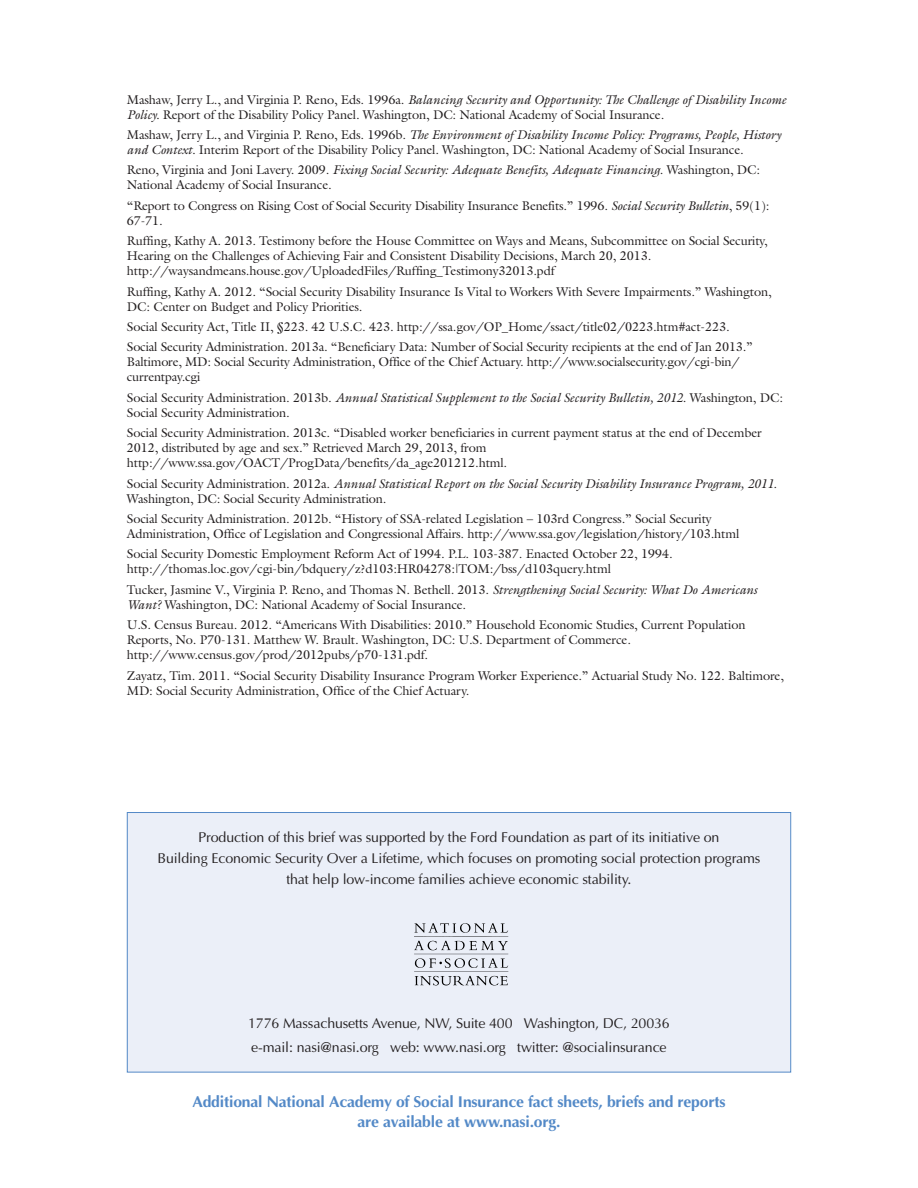
<style>
.page{position:relative;width:918px;height:1188px;background:#fff}
.page>*{position:absolute;margin:0;border:0;box-sizing:border-box;transform-origin:0 0}
.t1{font:700 15.75px/19.5px "Optima";letter-spacing:-.01em;color:#5389c7;text-align:center}
.t2{font:14.25px/21px "Optima";letter-spacing:-.01em;color:#231f20;text-align:center}
.t3{font:12.75px/15px "Galliard";letter-spacing:-.01em;color:#231f20}
.s1{font-style:italic}
</style>
<div class="page">
<div style="left:128px;top:813px;width:662px;height:259px;background:#ebeff8"></div>
<div style="left:127px;top:812px;width:664px;height:261px;border:1px solid #5389c7"></div>
<img style="left:414px;top:923px;width:95px;height:63px">
<p class="t3" style="left:127px;top:92px;width:661px">Mashaw, Jerry L., and Virginia P. Reno, Eds. 1996a. <span class="s1">Balancing Security and Opportunity: The Challenge of Disability Income<br>Policy.</span> Report of the Disability Policy Panel. Washington, DC: National Academy of Social Insurance.</p>
<p class="t3" style="left:127px;top:127px;width:656px">Mashaw, Jerry L., and Virginia P. Reno, Eds. 1996b. <span class="s1">The Environment of Disability Income Policy: Programs, People, History and Context.</span> Interim Report of the Disability Policy Panel. Washington, DC: National Academy of Social Insurance.</p>
<p class="t3" style="left:127px;top:163px;width:635px">Reno, Virginia and Joni Lavery. 2009. <span class="s1">Fixing Social Security: Adequate Benefits, Adequate Financing</span>. Washington, DC:<br>National Academy of Social Insurance.</p>
<p class="t3" style="left:127px;top:198px;width:644px">“Report to Congress on Rising Cost of Social Security Disability Insurance Benefits.” 1996. <span class="s1">Social Security Bulletin</span>, 59(1):<br>67-71.</p>
<p class="t3" style="left:127px;top:233px;width:642px">Ruffing, Kathy A. 2013. Testimony before the House Committee on Ways and Means, Subcommittee on Social Security,<br>Hearing on the Challenges of Achieving Fair and Consistent Disability Decisions, March 20, 2013. http://waysandmeans.house.gov/UploadedFiles/Ruffing_Testimony32013.pdf</p>
<p class="t3" style="left:127px;top:284px;width:646px">Ruffing, Kathy A. 2012. “Social Security Disability Insurance Is Vital to Workers With Severe Impairments.” Washington,<br>DC: Center on Budget and Policy Priorities.</p>
<p class="t3" style="left:127px;top:316px;width:628px;line-height:20.4px">Social Security Act, Title II, §223. 42 U.S.C. 423. http://ssa.gov/OP_Home/ssact/title02/0223.htm#act-223.<br>Social Security Administration. 2013a. “Beneficiary Data: Number of Social Security recipients at the end of Jan 2013.”</p>
<p class="t3" style="left:127px;top:355px;width:614px">Baltimore, MD: Social Security Administration, Office of the Chief Actuary. http://www.socialsecurity.gov/cgi-bin/ currentpay.cgi</p>
<p class="t3" style="left:127px;top:390px;width:658px">Social Security Administration. 2013b. <span class="s1">Annual Statistical Supplement to the Social Security Bulletin, 2012</span>. Washington, DC:<br>Social Security Administration.</p>
<p class="t3" style="left:127px;top:425px;width:636px">Social Security Administration. 2013c. “Disabled worker beneficiaries in current payment status at the end of December<br>2012, distributed by age and sex.” Retrieved March 29, 2013, from http://www.ssa.gov/OACT/ProgData/benefits/da_age201212.html.</p>
<p class="t3" style="left:127px;top:476px;width:651px">Social Security Administration. 2012a. <span class="s1">Annual Statistical Report on the Social Security Disability Insurance Program, 2011.<br></span>Washington, DC: Social Security Administration.</p>
<p class="t3" style="left:127px;top:511px;width:614px">Social Security Administration. 2012b. “History of SSA-related Legislation – 103rd Congress.” Social Security<br>Administration, Office of Legislation and Congressional Affairs. http://www.ssa.gov/legislation/history/103.html</p>
<p class="t3" style="left:127px;top:547px;width:547px">Social Security Domestic Employment Reform Act of 1994. P.L. 103-387. Enacted October 22, 1994. http://thomas.loc.gov/cgi-bin/bdquery/z?d103:HR04278:|TOM:/bss/d103query.html</p>
<p class="t3" style="left:127px;top:582px;width:632px">Tucker, Jasmine V., Virginia P. Reno, and Thomas N. Bethell. 2013. <span class="s1">Strengthening Social Security: What Do Americans<br>Want?</span> Washington, DC: National Academy of Social Insurance.</p>
<p class="t3" style="left:127px;top:617px;width:620px">U.S. Census Bureau. 2012. “Americans With Disabilities: 2010.” Household Economic Studies, Current Population<br>Reports, No. P70-131. Matthew W. Brault. Washington, DC: U.S. Department of Commerce. http://www.census.gov/prod/2012pubs/p70-131.pdf.</p>
<p class="t3" style="left:127px;top:668px;width:659px">Zayatz, Tim. 2011. “Social Security Disability Insurance Program Worker Experience.” Actuarial Study No. 122. Baltimore,<br>MD: Social Security Administration, Office of the Chief Actuary.</p>
<p class="t2" style="left:157px;top:827px;width:605px">Production of this brief was supported by the Ford Foundation as part of its initiative on<br>Building Economic Security Over a Lifetime, which focuses on promoting social protection programs that help low-income families achieve economic stability.</p>
<p class="t2" style="left:248px;top:1011px;width:423px;line-height:24px;text-align:left">1776 Massachusetts Avenue, NW, Suite 400 Washington, DC, 20036 e-mail: nasi@nasi.org web: www.nasi.org twitter: @socialinsurance</p>
<p class="t1" style="left:192px;top:1092px;width:535px">Additional National Academy of Social Insurance fact sheets, briefs and reports are available at www.nasi.org.</p>
</div>
